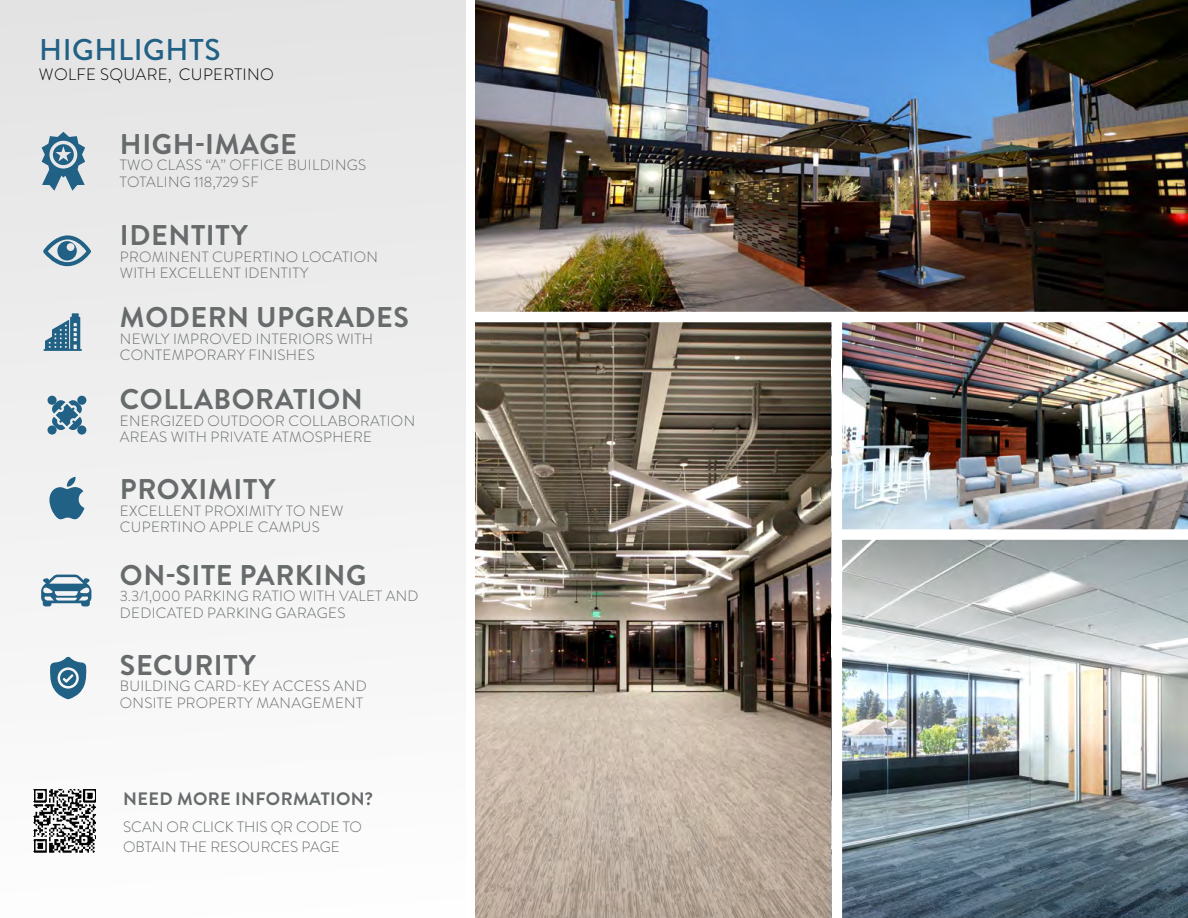
<style>
.page{position:relative;width:1188px;height:918px;background:#fff}
.page>*{position:absolute;margin:0;border:0;box-sizing:border-box;transform-origin:0 0}
.t1{font:500 30px "Brandon Grotesque";letter-spacing:.02em;color:#216185}
.t2{font:700 28.5px "Brandon Grotesque";letter-spacing:.02em;color:#676b6c}
.t3{font:700 18px "Brandon Grotesque";letter-spacing:.02em;color:#676b6c}
.t4{font:300 16.5px "Brandon Grotesque";letter-spacing:.02em;color:#000}
.t5{font:300 15px/19.5px "Brandon Grotesque";color:#676b6c}
.t6{font:300 14.85px/16.5px "Brandon Grotesque";letter-spacing:.02em;color:#676b6c}
</style>
<div class="page">
<div style="left:0;top:0;width:465px;height:918px;background:linear-gradient(to right,#f0f0f0,#f1f1f1)"></div>
<img style="left:475px;top:0;width:713px;height:312px">
<svg style="left:475px;top:322px;width:357px;height:596px"></svg>
<img style="left:842px;top:322px;width:346px;height:207px">
<img style="left:842px;top:540px;width:346px;height:378px">
<img style="left:32px;top:787px;width:64px;height:68px">
<svg style="left:44px;top:313px;width:38px;height:38px"></svg>
<svg style="left:43px;top:235px;width:48px;height:31px"></svg>
<svg style="left:41px;top:575px;width:50px;height:31px"></svg>
<svg style="left:50px;top:657px;width:36px;height:42px"></svg>
<div style="left:77px;top:396px;width:9px;height:9px;background:#216185;border-radius:50%"></div>
<svg style="left:48px;top:425px;width:9px;height:10px"></svg>
<div style="left:48px;top:396px;width:9px;height:9px;background:#216185;border-radius:50%"></div>
<div style="left:77px;top:425px;width:9px;height:10px;background:#216185;border-radius:50%"></div>
<svg style="left:51px;top:400px;width:31px;height:31px"></svg>
<svg style="left:49px;top:477px;width:35px;height:42px"></svg>
<svg style="left:42px;top:132px;width:43px;height:59px"></svg>
<h1 class="t1" style="left:39px;top:29px;width:183px">HIGHLIGHTS</h1>
<p class="t4" style="left:39px;top:63px;width:237px">WOLFE SQUARE, CUPERTINO</p>
<h2 class="t2" style="left:120px;top:124px;width:179px">HIGH-IMAGE</h2>
<p class="t6" style="left:120px;top:157px;width:248px">TWO CLASS “A” OFFICE BUILDINGS<br>TOTALING 118,729 SF</p>
<h2 class="t2" style="left:120px;top:216px;width:129px">IDENTITY</h2>
<p class="t6" style="left:120px;top:249px;width:260px">PROMINENT CUPERTINO LOCATION<br>WITH EXCELLENT IDENTITY</p>
<h2 class="t2" style="left:120px;top:297px;width:290px">MODERN UPGRADES</h2>
<p class="t6" style="left:120px;top:330px;width:255px">NEWLY IMPROVED INTERIORS WITH<br>CONTEMPORARY FINISHES</p>
<h2 class="t2" style="left:120px;top:380px;width:244px">COLLABORATION</h2>
<p class="t6" style="left:120px;top:413px;width:297px">ENERGIZED OUTDOOR COLLABORATION<br>AREAS WITH PRIVATE ATMOSPHERE</p>
<h2 class="t2" style="left:120px;top:469px;width:157px">PROXIMITY</h2>
<p class="t6" style="left:120px;top:502px;width:225px">EXCELLENT PROXIMITY TO NEW<br>CUPERTINO APPLE CAMPUS</p>
<h2 class="t2" style="left:120px;top:555px;width:248px">ON-SITE PARKING</h2>
<p class="t6" style="left:120px;top:588px;width:300px">3.3/1,000 PARKING RATIO WITH VALET AND<br>DEDICATED PARKING GARAGES</p>
<h2 class="t2" style="left:120px;top:645px;width:137px">SECURITY</h2>
<p class="t6" style="left:120px;top:678px;width:248px">BUILDING CARD-KEY ACCESS AND<br>ONSITE PROPERTY MANAGEMENT</p>
<p class="t3" style="left:123px;top:787px;width:251px">NEED MORE INFORMATION?</p>
<p class="t5" style="left:123px;top:817px;width:241px">SCAN OR CLICK THIS QR CODE TO<br>OBTAIN THE RESOURCES PAGE</p>
</div>
